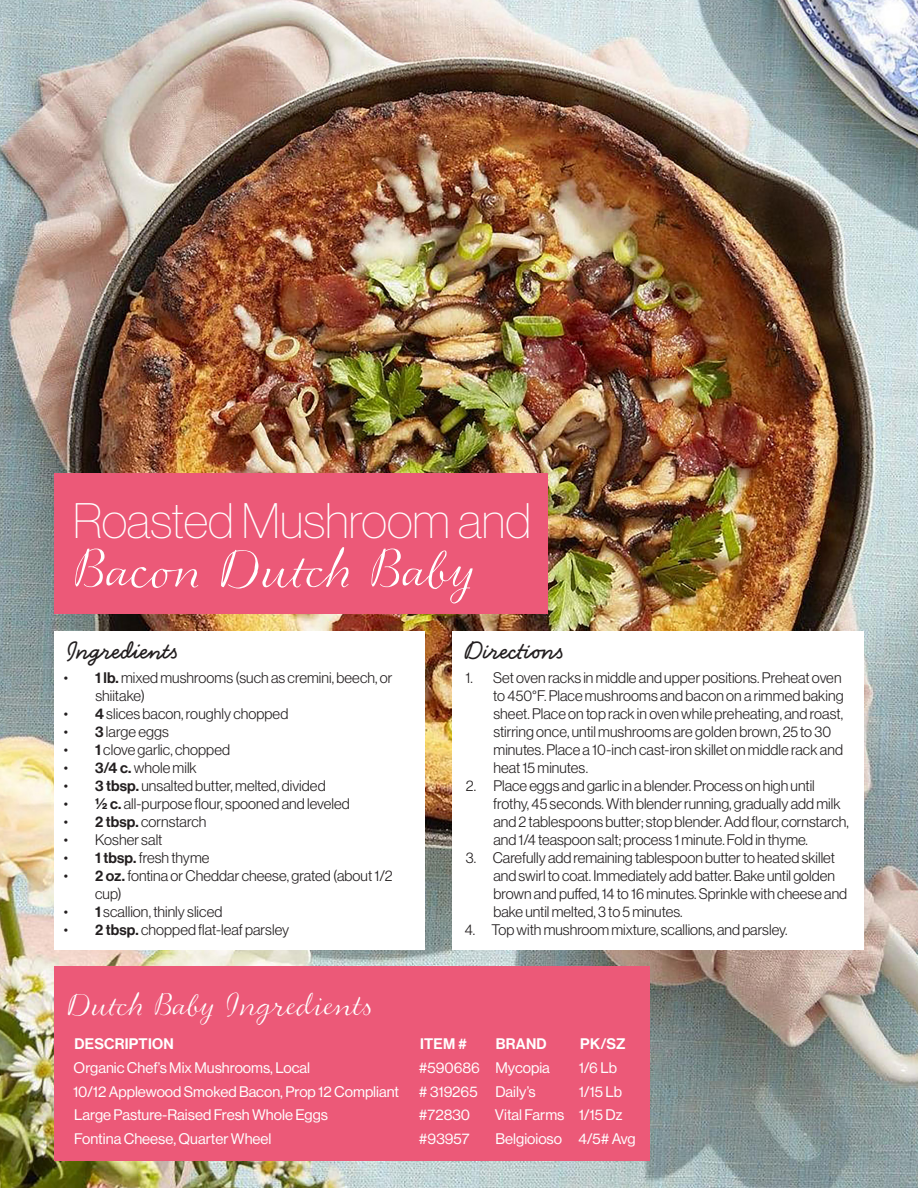
<style>
.page{position:relative;width:918px;height:1188px;background:#fff}
.page>*{position:absolute;margin:0;border:0;box-sizing:border-box;transform-origin:0 0}
.t1{font:62.25px "Handsome Pro Classic";letter-spacing:.025em;color:#fff}
.t2{font:48.75px "N Haas Grotesk DS Pro 25 Th";color:#fff}
.t3{font:36px "Handsome Pro Classic";letter-spacing:.015em;color:#fff}
.t4{font:700 27px "Handsome Pro";color:#231f20}
.t5{font:15px/18px "N Haas Grotesk DS Pro 45 Lt";color:#231f20}
.t6{font:15px "N Haas Grotesk DS Pro 55 Rg";color:#fff}
.t7{font:15px "N Haas Grotesk DS Pro 65 Md";letter-spacing:.015em;color:#fff}
.s1{font-family:"N Haas Grotesk DS Pro 65 Md"}
</style>
<div class="page">
<img style="left:0;top:0;width:918px;height:1188px">
<div style="left:54px;top:967px;width:596px;height:194px;background:#ec5978"></div>
<div style="left:54px;top:631px;width:371px;height:319px;background:#fff"></div>
<div style="left:452px;top:631px;width:412px;height:319px;background:#fff"></div>
<div style="left:54px;top:473px;width:493px;height:141px;background:#ec5978"></div>
<p class="t2" style="left:73px;top:494px;width:460px">Roasted Mushroom and</p>
<p class="t1" style="left:75px;top:534px;width:401px">Bacon Dutch Baby</p>
<p class="t4" style="left:68px;top:634px;width:112px">Ingredients</p>
<p class="t4" style="left:466px;top:634px;width:99px">Directions</p>
<p class="t5" style="left:95px;top:668px;width:299px;text-indent:-31px">• <span class="s1">1 lb.</span> mixed mushrooms (such as cremini, beech, or shiitake)</p>
<p class="t5" style="left:64px;top:704px;width:226px">• <span class="s1">4</span> slices bacon, roughly chopped</p>
<p class="t5" style="left:64px;top:722px;width:106px">• <span class="s1">3</span> large eggs</p>
<p class="t5" style="left:64px;top:740px;width:168px">• <span class="s1">1</span> clove garlic, chopped</p>
<p class="t5" style="left:64px;top:758px;width:134px">• <span class="s1">3/4 c.</span> whole milk</p>
<p class="t5" style="left:64px;top:776px;width:263px">• <span class="s1">3 tbsp.</span> unsalted butter, melted, divided</p>
<p class="t5" style="left:64px;top:794px;width:288px">• <span class="s1">1/2 c.</span> all-purpose flour, spooned and leveled</p>
<p class="t5" style="left:64px;top:812px;width:144px">• <span class="s1">2 tbsp.</span> cornstarch</p>
<p class="t5" style="left:64px;top:830px;width:100px">• Kosher salt</p>
<p class="t5" style="left:64px;top:848px;width:147px">• <span class="s1">1 tbsp.</span> fresh thyme</p>
<p class="t5" style="left:95px;top:866px;width:299px;text-indent:-31px">• <span class="s1">2 oz.</span> fontina or Cheddar cheese, grated (about 1/2 cup)</p>
<p class="t5" style="left:64px;top:902px;width:160px">• <span class="s1">1</span> scallion, thinly sliced</p>
<p class="t5" style="left:64px;top:920px;width:227px">• <span class="s1">2 tbsp.</span> chopped flat-leaf parsley</p>
<p class="t3" style="left:68px;top:984px;width:306px">Dutch Baby Ingredients</p>
<p class="t5" style="left:493px;top:669px;width:352px;text-indent:-28px">1. Set oven racks in middle and upper positions. Preheat oven to 450°F. Place mushrooms and bacon on a rimmed baking sheet. Place on top rack in oven while preheating, and roast, stirring once, until mushrooms are golden brown, 25 to 30 minutes. Place a 10-inch cast-iron skillet on middle rack and heat 15 minutes.</p>
<p class="t5" style="left:493px;top:777px;width:357px;text-indent:-27px">2. Place eggs and garlic in a blender. Process on high until frothy, 45 seconds. With blender running, gradually add milk and 2 tablespoons butter; stop blender. Add flour, cornstarch, and 1/4 teaspoon salt; process 1 minute. Fold in thyme.</p>
<p class="t5" style="left:493px;top:849px;width:355px;text-indent:-27px">3. Carefully add remaining tablespoon butter to heated skillet and swirl to coat. Immediately add batter. Bake until golden brown and puffed, 14 to 16 minutes. Sprinkle with cheese and bake until melted, 3 to 5 minutes.</p>
<p class="t5" style="left:465px;top:921px;width:324px">4. Top with mushroom mixture, scallions, and parsley.</p>
<p class="t7" style="left:75px;top:1036px;width:101px">DESCRIPTION</p>
<p class="t7" style="left:420px;top:1036px;width:48px">ITEM #</p>
<p class="t7" style="left:496px;top:1036px;width:52px">BRAND</p>
<p class="t7" style="left:580px;top:1036px;width:47px">PK/SZ</p>
<p class="t6" style="left:74px;top:1059px;width:238px">Organic Chef’s Mix Mushrooms, Local</p>
<p class="t6" style="left:419px;top:1059px;width:62px">#590686</p>
<p class="t6" style="left:495px;top:1059px;width:56px">Mycopia</p>
<p class="t6" style="left:579px;top:1059px;width:40px">1/6 Lb</p>
<p class="t6" style="left:73px;top:1083px;width:328px">10/12 Applewood Smoked Bacon, Prop 12 Compliant</p>
<p class="t6" style="left:419px;top:1083px;width:60px"># 319265</p>
<p class="t6" style="left:495px;top:1083px;width:42px">Daily’s</p>
<p class="t6" style="left:579px;top:1083px;width:45px">1/15 Lb</p>
<p class="t6" style="left:74px;top:1107px;width:255px">Large Pasture-Raised Fresh Whole Eggs</p>
<p class="t6" style="left:419px;top:1107px;width:53px">#72830</p>
<p class="t6" style="left:495px;top:1107px;width:71px">Vital Farms</p>
<p class="t6" style="left:579px;top:1107px;width:45px">1/15 Dz</p>
<p class="t6" style="left:74px;top:1130px;width:199px">Fontina Cheese, Quarter Wheel</p>
<p class="t6" style="left:419px;top:1130px;width:52px">#93957</p>
<p class="t6" style="left:495px;top:1130px;width:68px">Belgioioso</p>
<p class="t6" style="left:578px;top:1130px;width:59px">4/5# Avg</p>
</div>
